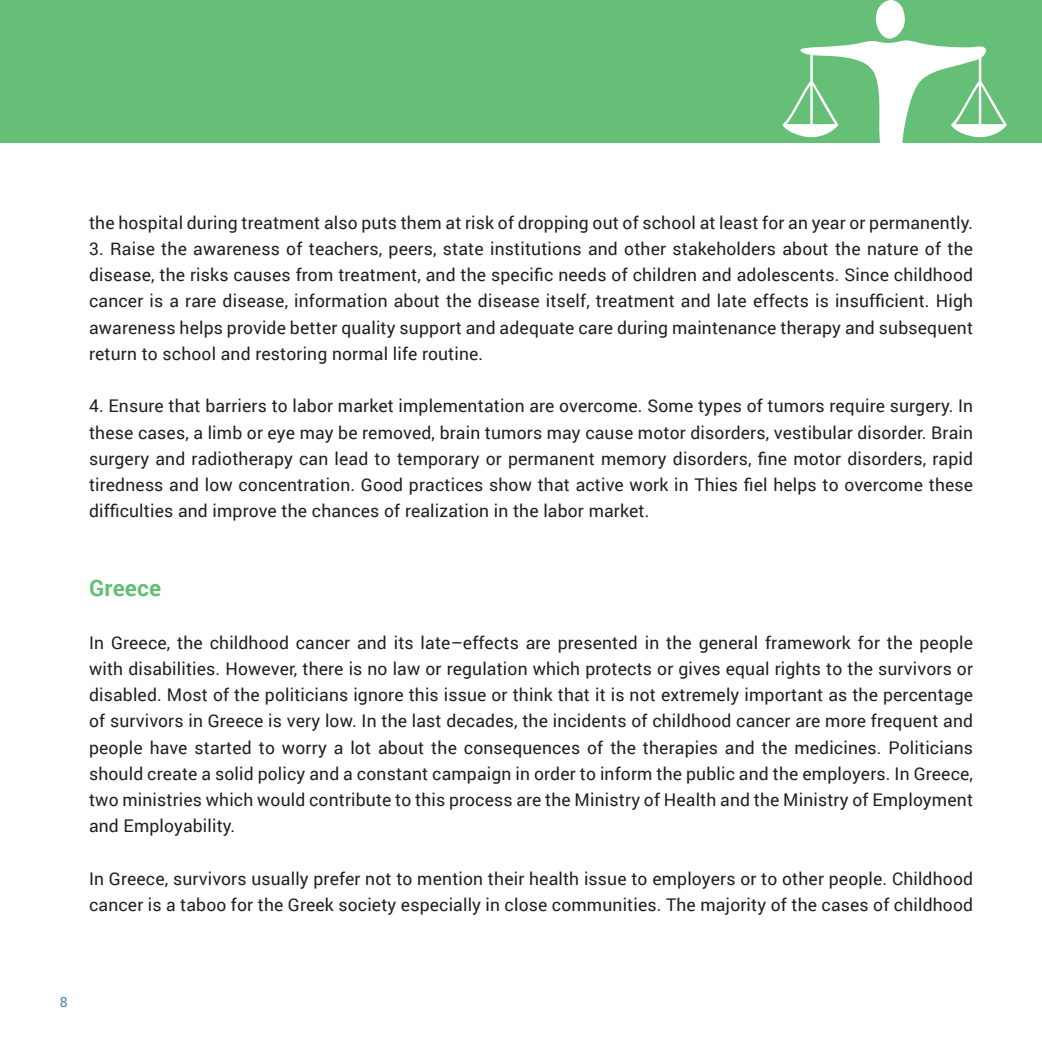
<style>
.page{position:relative;width:1042px;height:1042px;background:#fff}
.page>*{position:absolute;margin:0;border:0;box-sizing:border-box;transform-origin:0 0}
.Table-Row_Descriptio{font:700 22.75px "Roboto";letter-spacing:.01em;color:#65bf76}
.Table-Row_Descriptio-2{font:17.5px/26.2px "Roboto";letter-spacing:.01em;color:#231f20;text-align:justify}
.t1{font:14px "Roboto";color:#428ab1}
</style>
<div class="page">
<div style="left:0;top:0;width:1042px;height:142px;background:#65bf76"></div>
<svg style="left:782px;top:0;width:225px;height:143px"></svg>
<p class="Table-Row_Descriptio-2" style="left:89px;top:208px;width:885px">the hospital during treatment also puts them at risk of dropping out of school at least for an year or permanently.</p>
<p class="Table-Row_Descriptio-2" style="left:89px;top:235px;width:885px">3. Raise the awareness of teachers, peers, state institutions and other stakeholders about the nature of the disease, the risks causes from treatment, and the specific needs of children and adolescents. Since childhood cancer is a rare disease, information about the disease itself, treatment and late effects is insufficient. High awareness helps provide better quality support and adequate care during maintenance therapy and subsequent return to school and restoring normal life routine.</p>
<p class="Table-Row_Descriptio-2" style="left:89px;top:392px;width:885px">4. Ensure that barriers to labor market implementation are overcome. Some types of tumors require surgery. In these cases, a limb or eye may be removed, brain tumors may cause motor disorders, vestibular disorder. Brain surgery and radiotherapy can lead to temporary or permanent memory disorders, fine motor disorders, rapid tiredness and low concentration. Good practices show that active work in Thies fiel helps to overcome these difficulties and improve the chances of realization in the labor market.</p>
<p class="Table-Row_Descriptio" style="left:89px;top:572px;width:74px">Greece</p>
<p class="Table-Row_Descriptio-2" style="left:89px;top:628px;width:885px">In Greece, the childhood cancer and its late–effects are presented in the general framework for the people with disabilities. However, there is no law or regulation which protects or gives equal rights to the survivors or disabled. Most of the politicians ignore this issue or think that it is not extremely important as the percentage of survivors in Greece is very low. In the last decades, the incidents of childhood cancer are more frequent and people have started to worry a lot about the consequences of the therapies and the medicines. Politicians should create a solid policy and a constant campaign in order to inform the public and the employers. In Greece, two ministries which would contribute to this process are the Ministry of Health and the Ministry of Employment and Employability.</p>
<p class="Table-Row_Descriptio-2" style="left:89px;top:865px;width:885px">In Greece, survivors usually prefer not to mention their health issue to employers or to other people. Childhood cancer is a taboo for the Greek society especially in close communities. The majority of the cases of childhood</p>
<p class="t1" style="left:60px;top:992px;width:9px">8</p>
</div>
